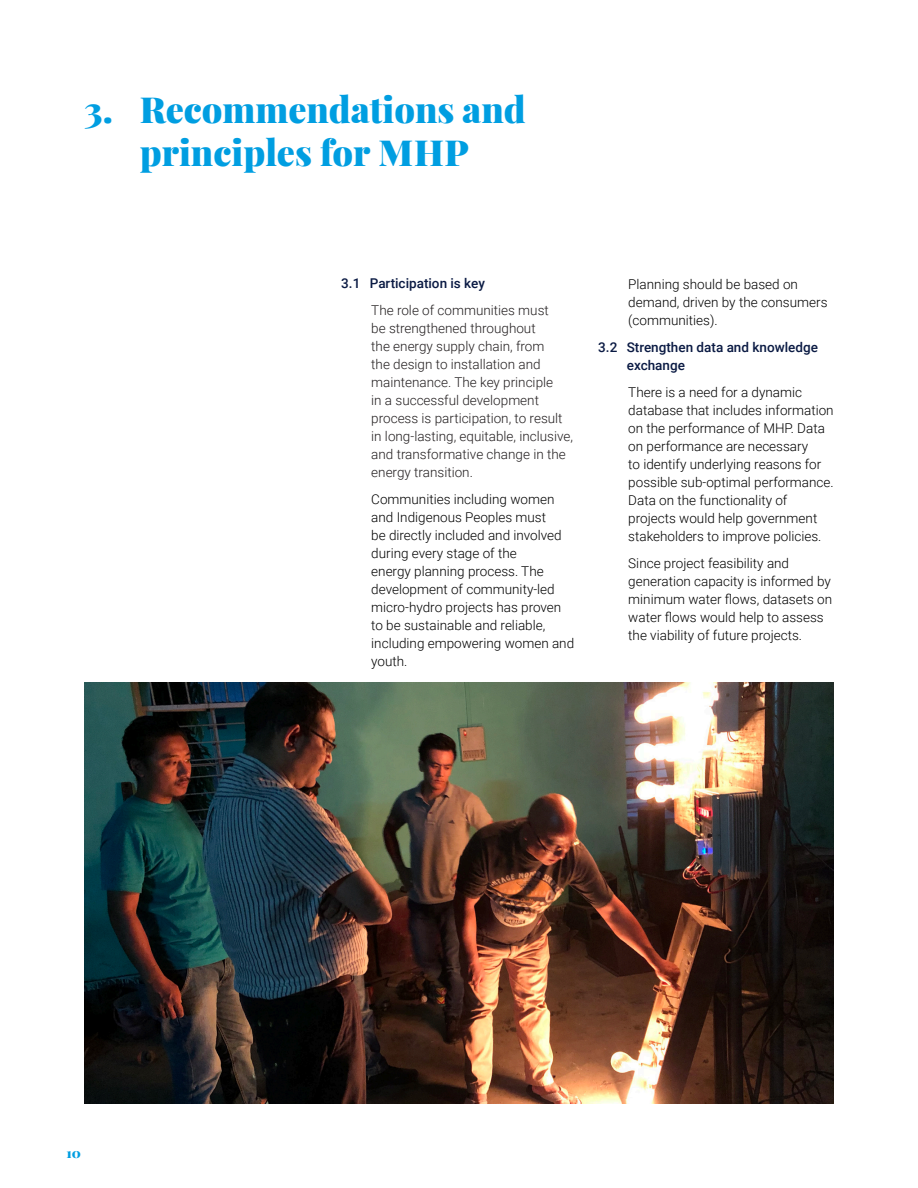
<style>
.page{position:relative;width:918px;height:1188px;background:#fff}
.page>*{position:absolute;margin:0;border:0;box-sizing:border-box;transform-origin:0 0}
.t1{font:900 36px/43.2px "Playfair Display";color:#009ee1;text-align:center}
.Body_Copy{font:300 13.5px/18px "Roboto";color:#000}
.Body_Copy-2{font:300 13.5px/18px "Roboto";color:#231f20}
.Body_Copy-3{font:500 13.5px/18px "Roboto";color:#0a1a43}
.t2{font:900 13.5px "Playfair Display";color:#009ee1}
</style>
<div class="page">
<img style="left:84px;top:682px;width:750px;height:422px">
<p class="t1" style="left:84px;top:85px;width:443px">3. Recommendations and principles for MHP</p>
<p class="Body_Copy-3" style="left:341px;top:274px;width:145px">3.1 Participation is key</p>
<p class="Body_Copy-2" style="left:371px;top:301px;width:203px">The role of communities must<br>be strengthened throughout<br>the energy supply chain, from<br>the design to installation and maintenance. The key principle<br>in a successful development process is participation, to result in long-lasting, equitable, inclusive, and transformative change in the energy transition.</p>
<p class="Body_Copy" style="left:371px;top:490px;width:204px">Communities including women and Indigenous Peoples must<br>be directly included and involved during every stage of the<br>energy planning process. The development of community-led micro-hydro projects has proven to be sustainable and reliable, including empowering women and youth.</p>
<p class="Body_Copy" style="left:628px;top:275px;width:201px">Planning should be based on demand, driven by the consumers (communities).</p>
<p class="Body_Copy-3" style="left:627px;top:338px;width:193px;text-indent:-28px">3.2 Strengthen data and knowledge exchange</p>
<p class="Body_Copy" style="left:628px;top:383px;width:207px">There is a need for a dynamic database that includes information on the performance of MHP. Data on performance are necessary<br>to identify underlying reasons for possible sub-optimal performance.<br>Data on the functionality of projects would help government stakeholders to improve policies.</p>
<p class="Body_Copy" style="left:628px;top:554px;width:205px">Since project feasibility and generation capacity is informed by minimum water flows, datasets on water flows would help to assess the viability of future projects.</p>
<p class="t2" style="left:67px;top:1142px;width:16px">10</p>
</div>
